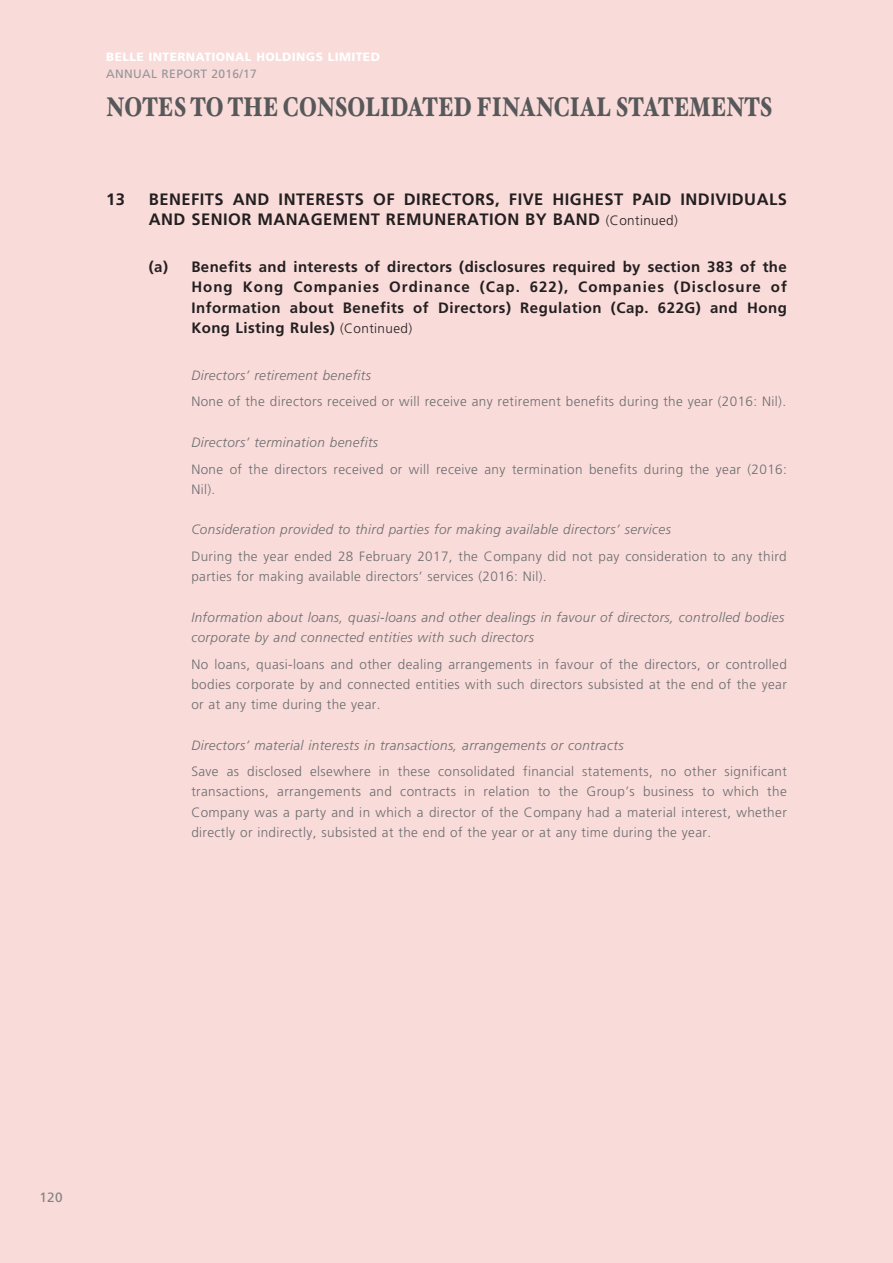
<style>
.page{position:relative;width:893px;height:1263px;background:#f9dbd9}
.page>*{position:absolute;margin:0;border:0;box-sizing:border-box;transform-origin:0 0}
.t1{font:27px "Hoefler Text Black Small Caps";letter-spacing:-.005em;color:#57585a;scale:.76 1}
.t2{font:700 16.5px/20.2px "Frutiger LT Std";letter-spacing:.03em;color:#231f20}
.t3{font:700 15px/20.2px "Frutiger LT Std";letter-spacing:.035em;color:#231f20;text-align:justify}
.t4{font:300 13.5px/20.2px "Frutiger LT Std";letter-spacing:.03em;color:#6c6d70}
.t5{font:italic 300 13.5px/20.2px "Frutiger LT Std";letter-spacing:.03em;color:#6c6d70}
.t6{font:13.5px "Frutiger LT Std";color:#808285}
.t7{font:900 12px "Frutiger LT Std";letter-spacing:.03em;color:#fff}
.t8{font:12px "Frutiger LT Std";letter-spacing:.03em;color:#939598}
.s1{font-weight:300;font-size:13.5px}
</style>
<div class="page">
<p class="t7" style="left:106px;top:50px;width:275px">BELLE INTERNATIONAL HOLDINGS LIMITED</p>
<h1 class="t1" style="left:106px;top:90px;width:878px">NOTES TO THE CONSOLIDATED FINANCIAL STATEMENTS</h1>
<p class="t8" style="left:106px;top:67px;width:152px">ANNUAL REPORT 2016/17</p>
<p class="t2" style="left:106px;top:189px;width:20px">13</p>
<p class="t2" style="left:149px;top:189px;width:640px">BENEFITS AND INTERESTS OF DIRECTORS, FIVE HIGHEST PAID INDIVIDUALS<br>AND SENIOR MANAGEMENT REMUNERATION BY BAND <span class="s1">(Continued)</span></p>
<p class="t3" style="left:191px;top:257px;width:597px;text-indent:-43px">(a) Benefits and interests of directors (disclosures required by section 383 of the Hong Kong Companies Ordinance (Cap. 622), Companies (Disclosure of Information about Benefits of Directors) Regulation (Cap. 622G) and Hong Kong Listing Rules) <span class="s1">(Continued)</span></p>
<p class="t5" style="left:191px;top:365px;width:181px">Directors’ retirement benefits</p>
<p class="t4" style="left:191px;top:392px;width:596px">None of the directors received or will receive any retirement benefits during the year (2016: Nil).</p>
<p class="t5" style="left:191px;top:432px;width:188px">Directors’ termination benefits</p>
<p class="t4" style="left:191px;top:459px;width:597px">None of the directors received or will receive any termination benefits during the year (2016:<br>Nil).</p>
<p class="t5" style="left:191px;top:520px;width:481px">Consideration provided to third parties for making available directors’ services</p>
<p class="t4" style="left:191px;top:546px;width:597px">During the year ended 28 February 2017, the Company did not pay consideration to any third parties for making available directors’ services (2016: Nil).</p>
<p class="t5" style="left:191px;top:607px;width:594px">Information about loans, quasi-loans and other dealings in favour of directors, controlled bodies corporate by and connected entities with such directors</p>
<p class="t4" style="left:191px;top:654px;width:597px;text-align:justify">No loans, quasi-loans and other dealing arrangements in favour of the directors, or controlled bodies corporate by and connected entities with such directors subsisted at the end of the year or at any time during the year.</p>
<p class="t5" style="left:191px;top:735px;width:434px">Directors’ material interests in transactions, arrangements or contracts</p>
<p class="t4" style="left:191px;top:762px;width:597px;text-align:justify">Save as disclosed elsewhere in these consolidated financial statements, no other significant transactions, arrangements and contracts in relation to the Group’s business to which the Company was a party and in which a director of the Company had a material interest, whether directly or indirectly, subsisted at the end of the year or at any time during the year.</p>
<p class="t6" style="left:39px;top:1189px;width:25px">120</p>
</div>
